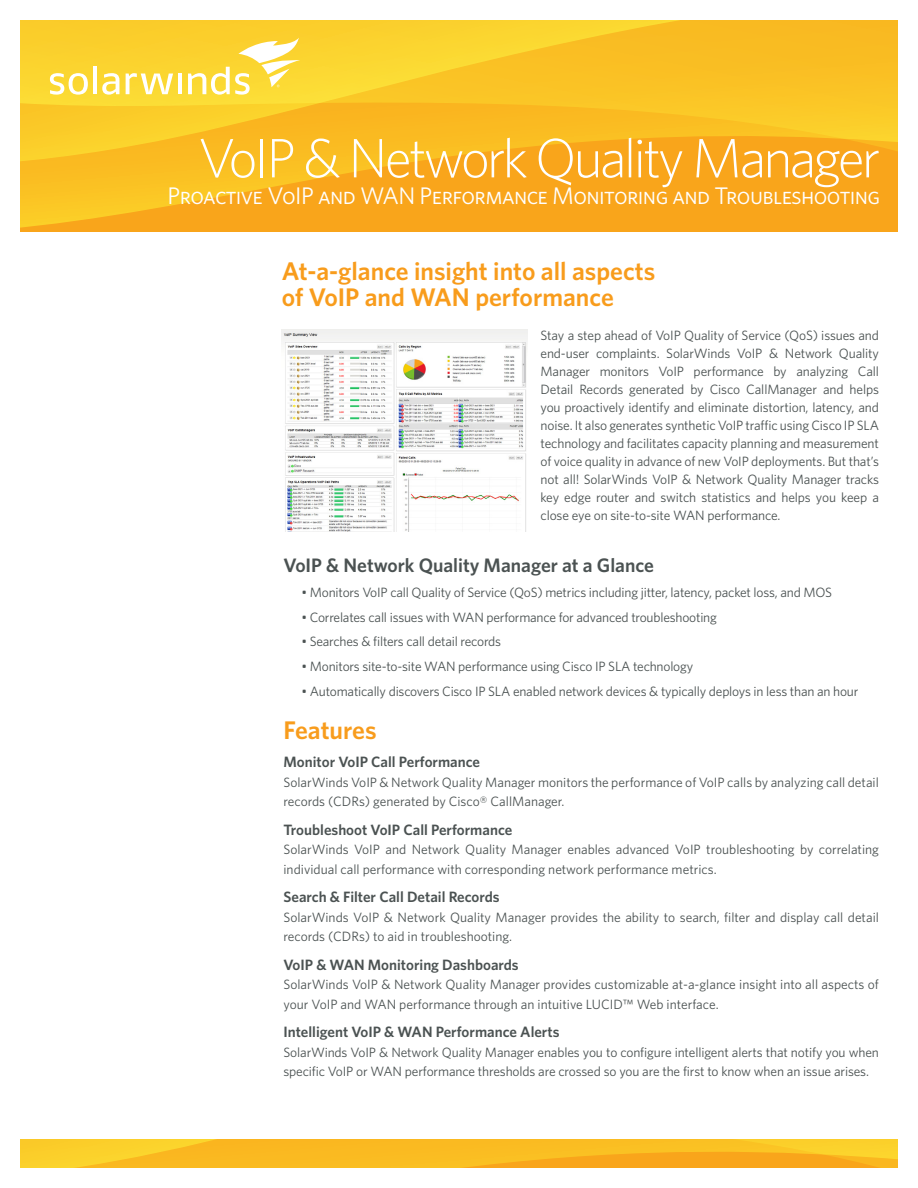
<style>
.page{position:relative;width:918px;height:1188px;background:#fff}
.page>*{position:absolute;margin:0;border:0;box-sizing:border-box;transform-origin:0 0}
.t1{font:300 55.5px "Whitney";letter-spacing:-.05em;color:#fff}
.LeftBar_Header_Whitn{font:600 25.5px/25.5px "Whitney";color:#f89c1c}
.Feature_Header{font:600 25.5px "Whitney";color:#f89c1c}
.t2{font:24px "Whitney Book SC";letter-spacing:-.025em;color:#fff}
.Feature_Header-2{font:600 19.5px "Whitney";color:#4b5252}
.Feature_Header_-_Dar{font:600 15px "Whitney";color:#4b5252}
.Main_Content{font:13.5px/18px "Whitney";color:#4b5252}
.Feature_Header-3{font:13.5px "Whitney";letter-spacing:-.015em;color:#4b5252}
</style>
<div class="page">
<svg style="left:20px;top:20px;width:878px;height:211px;background:#f9bb23"></svg>
<svg style="left:50px;top:73px;width:38px;height:22px"></svg>
<hr style="left:93px;top:67px;width:4px;height:27px;background:#fff">
<svg style="left:102px;top:73px;width:17px;height:22px"></svg>
<svg style="left:126px;top:73px;width:47px;height:21px"></svg>
<hr style="left:178px;top:73px;width:4px;height:21px;background:#fff">
<svg style="left:188px;top:38px;width:112px;height:57px"></svg>
<svg style="left:20px;top:1139px;width:878px;height:29px;background:#fabc22"></svg>
<img style="left:282px;top:330px;width:245px;height:201px">
<p class="t1" style="left:198px;top:126px;width:684px">VoIP &amp; Network Quality Manager</p>
<p class="t2" style="left:168px;top:181px;width:714px">Proactive VoIP and WAN Performance Monitoring and Troubleshooting</p>
<p class="LeftBar_Header_Whitn" style="left:282px;top:258px;width:375px">At-a-glance insight into all aspects of VoIP and WAN performance</p>
<p class="Main_Content" style="left:541px;top:326px;width:340px;text-align:justify">Stay a step ahead of VoIP Quality of Service (QoS) issues and end-user complaints. SolarWinds VoIP &amp; Network Quality Manager monitors VoIP performance by analyzing Call Detail Records generated by Cisco CallManager and helps you proactively identify and eliminate distortion, latency, and noise. It also generates synthetic VoIP traffic using Cisco IP SLA technology and facilitates capacity planning and measurement of voice quality in advance of new VoIP deployments. But that’s not all! SolarWinds VoIP &amp; Network Quality Manager tracks key edge router and switch statistics and helps you keep a close eye on site-to-site WAN performance.</p>
<p class="Feature_Header-2" style="left:284px;top:553px;width:372px">VoIP &amp; Network Quality Manager at a Glance</p>
<p class="Feature_Header-3" style="left:302px;top:584px;width:532px">• Monitors VoIP call Quality of Service (QoS) metrics including jitter, latency, packet loss, and MOS</p>
<p class="Feature_Header-3" style="left:302px;top:609px;width:417px">• Correlates call issues with WAN performance for advanced troubleshooting</p>
<p class="Feature_Header-3" style="left:302px;top:634px;width:201px">• Searches &amp; filters call detail records</p>
<p class="Feature_Header-3" style="left:302px;top:658px;width:393px">• Monitors site-to-site WAN performance using Cisco IP SLA technology</p>
<p class="Feature_Header-3" style="left:302px;top:683px;width:558px">• Automatically discovers Cisco IP SLA enabled network devices &amp; typically deploys in less than an hour</p>
<p class="Feature_Header" style="left:284px;top:714px;width:95px">Features</p>
<p class="Feature_Header_-_Dar" style="left:284px;top:753px;width:198px">Monitor VoIP Call Performance</p>
<p class="Main_Content" style="left:284px;top:772px;width:597px;line-height:19.5px">SolarWinds VoIP &amp; Network Quality Manager monitors the performance of VoIP calls by analyzing call detail records (CDRs) generated by Cisco® CallManager.</p>
<p class="Feature_Header_-_Dar" style="left:284px;top:820px;width:230px">Troubleshoot VoIP Call Performance</p>
<p class="Main_Content" style="left:284px;top:839px;width:597px;line-height:19.5px">SolarWinds VoIP and Network Quality Manager enables advanced VoIP troubleshooting by correlating individual call performance with corresponding network performance metrics.</p>
<p class="Feature_Header_-_Dar" style="left:284px;top:888px;width:218px">Search &amp; Filter Call Detail Records</p>
<p class="Main_Content" style="left:284px;top:907px;width:597px;line-height:19.5px">SolarWinds VoIP &amp; Network Quality Manager provides the ability to search, filter and display call detail records (CDRs) to aid in troubleshooting.</p>
<p class="Feature_Header_-_Dar" style="left:284px;top:955px;width:237px">VoIP &amp; WAN Monitoring Dashboards</p>
<p class="Main_Content" style="left:284px;top:974px;width:597px;line-height:19.5px">SolarWinds VoIP &amp; Network Quality Manager provides customizable at-a-glance insight into all aspects of your VoIP and WAN performance through an intuitive LUCID™ Web interface.</p>
<p class="Feature_Header_-_Dar" style="left:284px;top:1023px;width:278px">Intelligent VoIP &amp; WAN Performance Alerts</p>
<p class="Main_Content" style="left:284px;top:1042px;width:597px;line-height:19.5px">SolarWinds VoIP &amp; Network Quality Manager enables you to configure intelligent alerts that notify you when specific VoIP or WAN performance thresholds are crossed so you are the first to know when an issue arises.</p>
</div>
